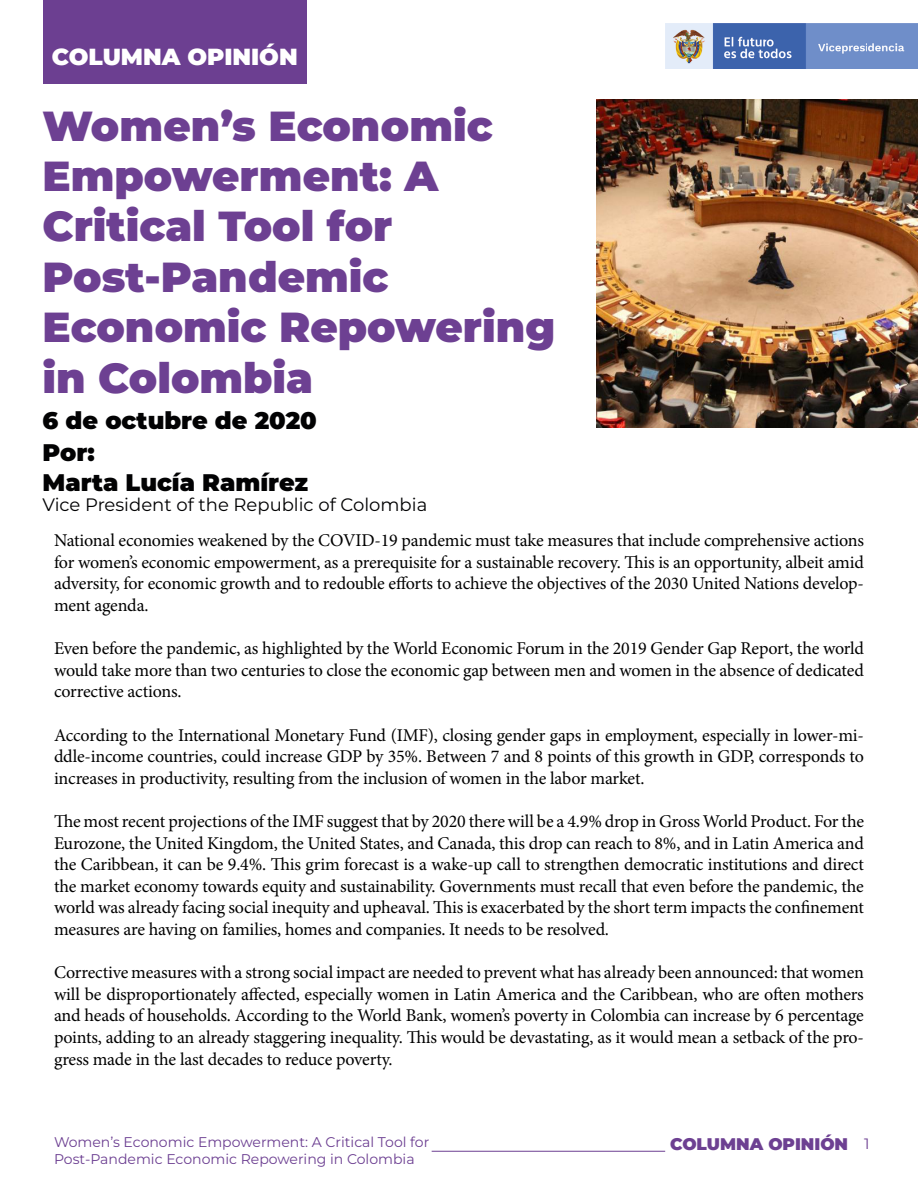
<style>
.page{position:relative;width:918px;height:1188px;background:#fff}
.page>*{position:absolute;margin:0;border:0;box-sizing:border-box;transform-origin:0 0}
.t1{font:100 42px/50.4px "Montserrat";color:#6d4092}
.t2{font:100 24px/32.1px "Montserrat";color:#020203}
.t3{font:100 23.25px "Montserrat";color:#fff}
.t4{font:18px/21.6px "Minion Pro";letter-spacing:-.01em;color:#000;text-align:justify}
.t5{font:100 18px "Montserrat";color:#020203}
.t6{font:100 16.8px "Montserrat";color:#6d4092}
.t7{font:15px "Montserrat";color:#6d4092}
.t8{font:100 14.1px "Montserrat";color:#6d4092}
</style>
<div class="page">
<div style="left:43px;top:0;width:264px;height:83px;background:#6c3f91"></div>
<img style="left:666px;top:23px;width:252px;height:46px">
<img style="left:596px;top:100px;width:322px;height:327px">
<hr style="left:432px;top:1151px;width:233px;height:1px;background:#6c3f91">
<p class="t3" style="left:52px;top:41px;width:247px">COLUMNA OPINIÓN</p>
<h1 class="t1" style="left:43px;top:99px;width:514px">Women’s Economic<br>Empowerment: A<br>Critical Tool for<br>Post-Pandemic<br>Economic Repowering in Colombia</h1>
<h2 class="t2" style="left:43px;top:404px;width:276px">6 de octubre de 2020<br>Por:</h2>
<h2 class="t2" style="left:43px;top:466px;width:267px">Marta Lucía Ramírez</h2>
<p class="t5" style="left:43px;top:492px;width:386px">Vice President of the Republic of Colombia</p>
<p class="t4" style="left:54px;top:530px;width:812px">National economies weakened by the COVID-19 pandemic must take measures that include comprehensive actions for women’s economic empowerment, as a prerequisite for a sustainable recovery. This is an opportunity, albeit amid adversity, for economic growth and to redouble efforts to achieve the objectives of the 2030 United Nations develop&shy;ment agenda.</p>
<p class="t4" style="left:54px;top:638px;width:812px">Even before the pandemic, as highlighted by the World Economic Forum in the 2019 Gender Gap Report, the world would take more than two centuries to close the economic gap between men and women in the absence of dedicated corrective actions.</p>
<p class="t4" style="left:54px;top:724px;width:812px">According to the International Monetary Fund (IMF), closing gender gaps in employment, especially in lower-mi&shy;ddle-income countries, could increase GDP by 35%. Between 7 and 8 points of this growth in GDP, corresponds to increases in productivity, resulting from the inclusion of women in the labor market.</p>
<p class="t4" style="left:54px;top:810px;width:812px">The most recent projections of the IMF suggest that by 2020 there will be a 4.9% drop in Gross World Product. For the Eurozone, the United Kingdom, the United States, and Canada, this drop can reach to 8%, and in Latin America and the Caribbean, it can be 9.4%. This grim forecast is a wake-up call to strengthen democratic institutions and direct the market economy towards equity and sustainability. Governments must recall that even before the pandemic, the world was already facing social inequity and upheaval. This is exacerbated by the short term impacts the confinement measures are having on families, homes and companies. It needs to be resolved.</p>
<p class="t4" style="left:54px;top:962px;width:812px">Corrective measures with a strong social impact are needed to prevent what has already been announced: that women will be disproportionately affected, especially women in Latin America and the Caribbean, who are often mothers and heads of households. According to the World Bank, women’s poverty in Colombia can increase by 6 percentage points, adding to an already staggering inequality. This would be devastating, as it would mean a setback of the pro&shy;gress made in the last decades to reduce poverty.</p>
<p class="t8" style="left:54px;top:1133px;width:377px">Women’s Economic Empowerment: A Critical Tool for</p>
<p class="t6" style="left:670px;top:1133px;width:180px">COLUMNA OPINIÓN</p>
<p class="t8" style="left:54px;top:1150px;width:362px">Post-Pandemic Economic Repowering in Colombia</p>
<p class="t7" style="left:864px;top:1133px;width:7px">1</p>
</div>
